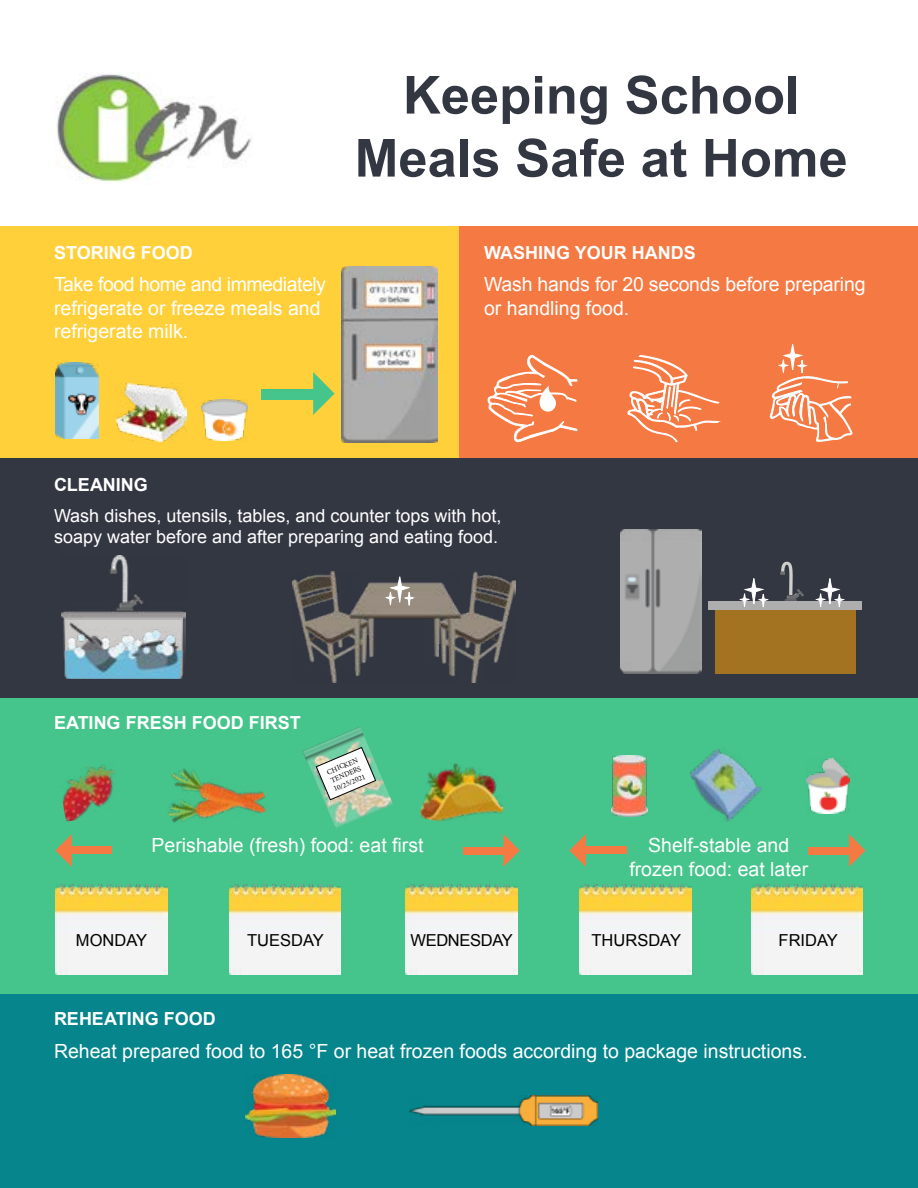
<style>
.page{position:relative;width:918px;height:1188px;background:#fff}
.page>*{position:absolute;margin:0;border:0;box-sizing:border-box;transform-origin:0 0}
.t1{font:700 52.5px/63px "Arial";color:#333742;text-align:center}
.t2{font:19.5px/23.4px "Arial";color:#fff}
.t3{font:18px/21.6px "Arial";color:#fff}
.t4{font:700 18px "Arial";color:#fff}
.t5{font:16.5px "Arial";color:#000}
.t6{font:16.5px "Arial";letter-spacing:-.02em;color:#000}
.t7{font:7.5px/9px "Minion Pro";color:#000;text-align:justify}
</style>
<div class="page">
<div style="left:0;top:227px;width:459px;height:232px;background:#ffd03a"></div>
<div style="left:459px;top:226px;width:459px;height:233px;background:#f57943"></div>
<div style="left:0;top:459px;width:918px;height:239px;background:#333742"></div>
<div style="left:0;top:698px;width:918px;height:297px;background:#45c58c"></div>
<div style="left:0;top:995px;width:918px;height:193px;background:#06858c"></div>
<img style="left:621px;top:529px;width:81px;height:144px">
<img style="left:342px;top:267px;width:95px;height:176px">
<img style="left:62px;top:556px;width:124px;height:123px">
<div style="left:715px;top:602px;width:141px;height:72px;background:#a37322"></div>
<div style="left:709px;top:601px;width:153px;height:8px;background:#aeaeaf"></div>
<svg style="left:627px;top:355px;width:92px;height:87px"></svg>
<svg style="left:487px;top:355px;width:91px;height:88px"></svg>
<img style="left:55px;top:362px;width:43px;height:77px">
<svg style="left:849px;top:834px;width:17px;height:33px"></svg>
<div style="left:809px;top:847px;width:41px;height:8px;background:#f57943"></div>
<svg style="left:569px;top:834px;width:17px;height:33px"></svg>
<div style="left:585px;top:846px;width:41px;height:8px;background:#f57943"></div>
<svg style="left:55px;top:834px;width:17px;height:33px"></svg>
<div style="left:71px;top:846px;width:41px;height:8px;background:#f57943"></div>
<svg style="left:503px;top:834px;width:17px;height:33px"></svg>
<div style="left:463px;top:847px;width:41px;height:8px;background:#f57943"></div>
<svg style="left:313px;top:372px;width:22px;height:43px"></svg>
<div style="left:261px;top:389px;width:53px;height:10px;background:#45c58c"></div>
<img style="left:56px;top:885px;width:111px;height:90px">
<img style="left:229px;top:885px;width:112px;height:90px">
<img style="left:406px;top:885px;width:112px;height:90px">
<img style="left:580px;top:885px;width:111px;height:90px">
<img style="left:751px;top:885px;width:112px;height:90px">
<img style="left:410px;top:1096px;width:188px;height:30px">
<img style="left:246px;top:1074px;width:89px;height:64px">
<img style="left:57px;top:72px;width:194px;height:111px">
<img style="left:117px;top:384px;width:69px;height:57px">
<img style="left:202px;top:400px;width:45px;height:41px">
<svg style="left:770px;top:344px;width:82px;height:98px"></svg>
<img style="left:292px;top:572px;width:224px;height:111px">
<svg style="left:385px;top:575px;width:30px;height:33px"></svg>
<svg style="left:780px;top:562px;width:24px;height:39px"></svg>
<svg style="left:739px;top:578px;width:30px;height:32px"></svg>
<svg style="left:815px;top:578px;width:30px;height:32px"></svg>
<img style="left:62px;top:765px;width:53px;height:57px">
<img style="left:168px;top:768px;width:98px;height:55px">
<img style="left:420px;top:763px;width:84px;height:59px">
<img style="left:689px;top:748px;width:73px;height:74px">
<img style="left:612px;top:755px;width:35px;height:62px">
<img style="left:302px;top:726px;width:91px;height:102px">
<img style="left:807px;top:758px;width:43px;height:56px">
<svg style="left:315px;top:747px;width:62px;height:54px;background:#c2d9c8"></svg>
<p class="t4" style="left:54px;top:241px;width:140px">STORING FOOD</p>
<p class="t2" style="left:54px;top:273px;width:273px">Take food home and immediately refrigerate or freeze meals and refrigerate milk.</p>
<h1 class="t1" style="left:355px;top:65px;width:495px">Keeping School<br>Meals Safe at Home</h1>
<p class="t4" style="left:484px;top:241px;width:213px">WASHING YOUR HANDS</p>
<p class="t2" style="left:484px;top:273px;width:383px">Wash hands for 20 seconds before preparing or handling food.</p>
<p class="t4" style="left:54px;top:473px;width:95px">CLEANING</p>
<p class="t3" style="left:54px;top:505px;width:449px">Wash dishes, utensils, tables, and counter tops with hot, soapy water before and after preparing and eating food.</p>
<p class="t4" style="left:54px;top:711px;width:248px">EATING FRESH FOOD FIRST</p>
<p class="t7" style="left:325px;top:768px;width:35px;rotate:-23deg">CHICKEN TENDERS 10/25/2021</p>
<p class="t2" style="left:152px;top:834px;width:274px">Perishable (fresh) food: eat first</p>
<p class="t2" style="left:629px;top:834px;width:180px;text-align:center">Shelf-stable and frozen food: eat later</p>
<p class="t5" style="left:76px;top:929px;width:73px">MONDAY</p>
<p class="t5" style="left:247px;top:929px;width:78px">TUESDAY</p>
<p class="t6" style="left:410px;top:929px;width:104px">WEDNESDAY</p>
<p class="t5" style="left:592px;top:929px;width:91px">THURSDAY</p>
<p class="t5" style="left:779px;top:929px;width:61px">FRIDAY</p>
<p class="t4" style="left:54px;top:1007px;width:163px">REHEATING FOOD</p>
<p class="t2" style="left:54px;top:1039px;width:755px">Reheat prepared food to 165 °F or heat frozen foods according to package instructions.</p>
</div>
